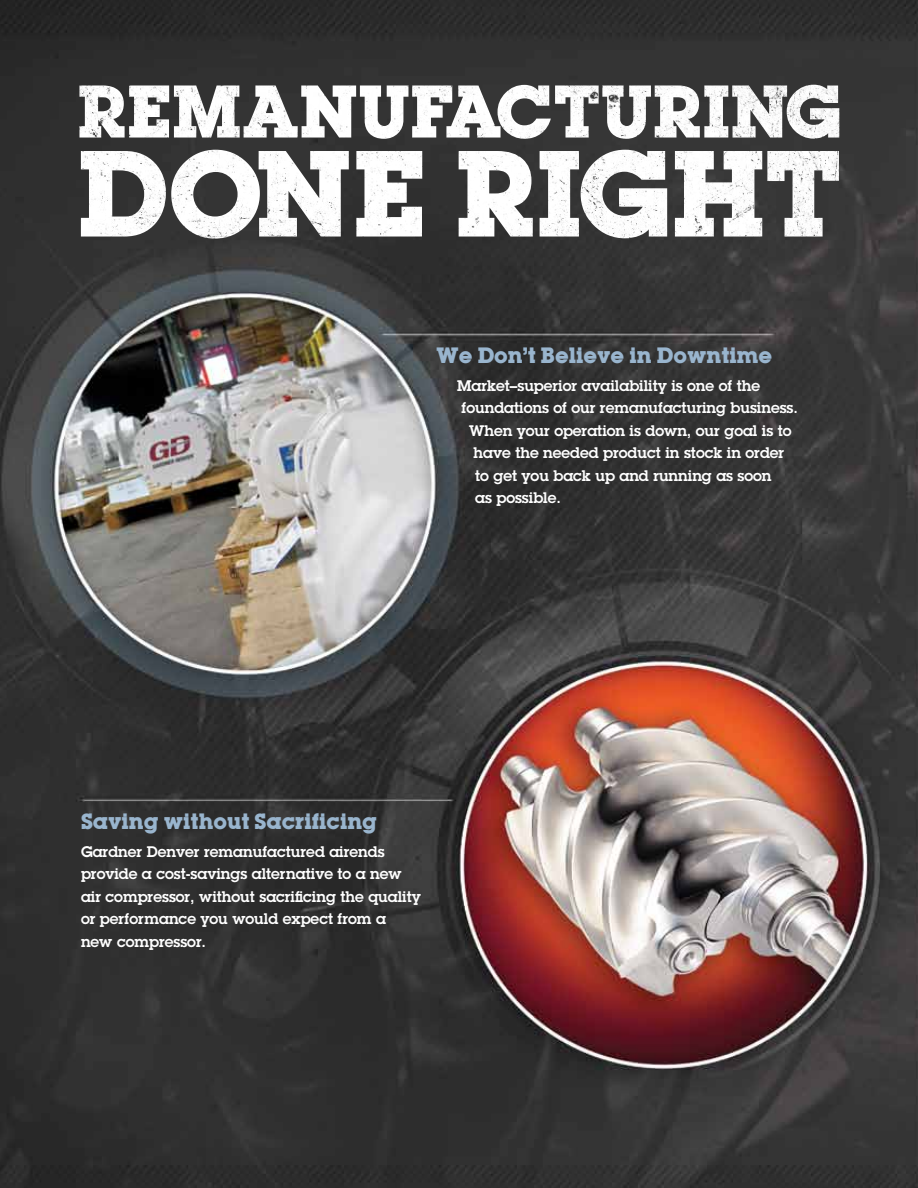
<style>
.page{position:relative;width:918px;height:1188px;background:#fff}
.page>*{position:absolute;margin:0;border:0;box-sizing:border-box;transform-origin:0 0}
.t1{font:700 107.25px "Lubalin";letter-spacing:-.01em;color:#fff}
.t2{font:700 65.25px "Lubalin";letter-spacing:-.005em;color:#fff}
.t3{font:700 19.5px "Lubalin";color:#99b5ce}
.t4{font:600 15px/22.5px "Lubalin Graph";color:#fff}
</style>
<div class="page">
<img style="left:0;top:0;width:918px;height:1188px">
<h2 class="t2" style="left:77px;top:77px;width:766px">REMANUFACTURING</h2>
<h1 class="t1" style="left:77px;top:137px;width:767px">DONE RIGHT</h1>
<h3 class="t3" style="left:436px;top:346px;width:338px">We don’t Believe in downtime</h3>
<p class="t4" style="left:457px;top:376px;width:304px">Market–superior availability is one of the</p>
<p class="t4" style="left:462px;top:398px;width:338px">foundations of our remanufacturing business.</p>
<p class="t4" style="left:469px;top:421px;width:324px">When your operation is down, our goal is to</p>
<p class="t4" style="left:474px;top:443px;width:312px">have the needed product in stock in order</p>
<p class="t4" style="left:475px;top:466px;width:298px">to get you back up and running as soon</p>
<p class="t4" style="left:475px;top:488px;width:87px">as possible.</p>
<h3 class="t3" style="left:81px;top:812px;width:298px">saving without sacrificing</h3>
<p class="t4" style="left:81px;top:842px;width:341px">Gardner Denver remanufactured airends provide a cost-savings alternative to a new air compressor, without sacrificing the quality or performance you would expect from a new compressor.</p>
</div>
